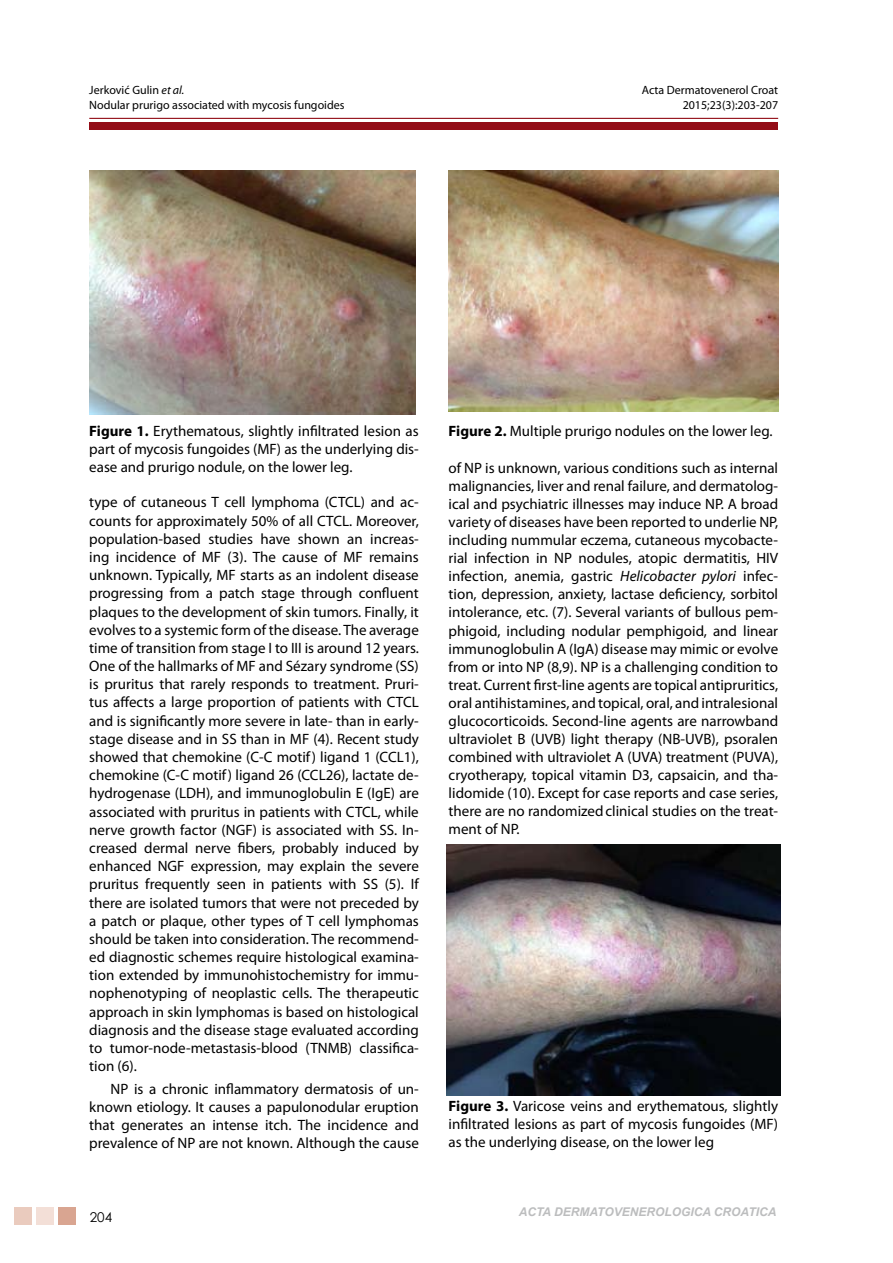
<style>
.page{position:relative;width:893px;height:1263px;background:#fff}
.page>*{position:absolute;margin:0;border:0;box-sizing:border-box;transform-origin:0 0}
.t1{font:15px/18.1px "Myriad Pro";color:#000;text-align:justify}
.t2{font:13.5px "Century Gothic";color:#000}
.t3{font:12px "Myriad Pro";color:#000}
.t4{font:italic 700 12px "Arial";color:#bcbdbe}
.s1{font-style:italic}
.s2{font-weight:700}
</style>
<div class="page">
<div style="left:89px;top:122px;width:689px;height:8px;background:#930d17"></div>
<hr style="left:89px;top:118px;width:689px;height:1px;background:#930d17">
<div style="left:14px;top:1207px;width:18px;height:18px;background:#eacbbe"></div>
<div style="left:36px;top:1207px;width:18px;height:18px;background:#f3dfd7"></div>
<div style="left:59px;top:1207px;width:17px;height:18px;background:#d9a591"></div>
<img style="left:89px;top:170px;width:327px;height:245px">
<img style="left:449px;top:170px;width:329px;height:241px">
<img style="left:447px;top:845px;width:333px;height:250px">
<p class="t3" style="left:89px;top:83px;width:97px">Jerković Gulin <span class="s1">et al.</span></p>
<p class="t3" style="left:642px;top:83px;width:138px">Acta Dermatovenerol Croat</p>
<p class="t3" style="left:89px;top:97px;width:257px">Nodular prurigo associated with mycosis fungoides</p>
<p class="t3" style="left:683px;top:97px;width:97px">2015;23(3):203-207</p>
<p class="t1" style="left:89px;top:422px;width:331px"><span class="s2">Figure 1.</span> Erythematous, slightly infiltrated lesion as part of mycosis fungoides (MF) as the underlying dis&shy;ease and prurigo nodule, on the lower leg.</p>
<p class="t1" style="left:449px;top:422px;width:325px"><span class="s2">Figure 2.</span> Multiple prurigo nodules on the lower leg.</p>
<p class="t1" style="left:449px;top:459px;width:331px">of NP is unknown, various conditions such as internal malignancies, liver and renal failure, and dermatolog&shy;ical and psychiatric illnesses may induce NP. A broad variety of diseases have been reported to underlie NP, including nummular eczema, cutaneous mycobacte&shy;rial infection in NP nodules, atopic dermatitis, HIV infection, anemia, gastric <span class="s1">Helicobacter pylori</span> infec&shy;tion, depression, anxiety, lactase deficiency, sorbitol intolerance, etc. (7). Several variants of bullous pem&shy;phigoid, including nodular pemphigoid, and linear immunoglobulin A (IgA) disease may mimic or evolve from or into NP (8,9). NP is a challenging condition to treat. Current first-line agents are topical antipruritics, oral antihistamines, and topical, oral, and intralesional glucocorticoids. Second-line agents are narrowband ultraviolet B (UVB) light therapy (NB-UVB), psoralen combined with ultraviolet A (UVA) treatment (PUVA), cryotherapy, topical vitamin D3, capsaicin, and tha&shy;lidomide (10). Except for case reports and case series, there are no randomizedclinical studies on the treat&shy;ment of NP.</p>
<p class="t1" style="left:89px;top:493px;width:331px">type of cutaneous T cell lymphoma (CTCL) and ac&shy;counts for approximately 50% of all CTCL. Moreover, population-based studies have shown an increas&shy;ing incidence of MF (3). The cause of MF remains unknown. Typically, MF starts as an indolent disease progressing from a patch stage through confluent plaques to the development of skin tumors. Finally, it evolves to a systemic form of the disease. The average time of transition from stage I to III is around 12 years.<br>One of the hallmarks of MF and Sézary syndrome (SS) is pruritus that rarely responds to treatment. Pruri&shy;tus affects a large proportion of patients with CTCL and is significantly more severe in late- than in early&shy;stage disease and in SS than in MF (4). Recent study showed that chemokine (C-C motif) ligand 1 (CCL1), chemokine (C-C motif) ligand 26 (CCL26), lactate de&shy;hydrogenase (LDH), and immunoglobulin E (IgE) are associated with pruritus in patients with CTCL, while nerve growth factor (NGF) is associated with SS. In&shy;creased dermal nerve fibers, probably induced by enhanced NGF expression, may explain the severe pruritus frequently seen in patients with SS (5). If there are isolated tumors that were not preceded by a patch or plaque, other types of T cell lymphomas should be taken into consideration. The recommend&shy;ed diagnostic schemes require histological examina&shy;tion extended by immunohistochemistry for immu&shy;nophenotyping of neoplastic cells. The therapeutic approach in skin lymphomas is based on histological diagnosis and the disease stage evaluated according to tumor-node-metastasis-blood (TNMB) classifica&shy;tion (6).</p>
<p class="t1" style="left:89px;top:1079px;width:331px;text-indent:21px">NP is a chronic inflammatory dermatosis of un&shy;known etiology. It causes a papulonodular eruption that generates an intense itch. The incidence and prevalence of NP are not known. Although the cause</p>
<p class="t1" style="left:449px;top:1097px;width:331px"><span class="s2">Figure 3.</span> Varicose veins and erythematous, slightly infiltrated lesions as part of mycosis fungoides (MF) as the underlying disease, on the lower leg</p>
<p class="t2" style="left:90px;top:1207px;width:24px">204</p>
<p class="t4" style="left:519px;top:1204px;width:259px">ACTA DERMATOVENEROLOGICA CROATICA</p>
</div>
